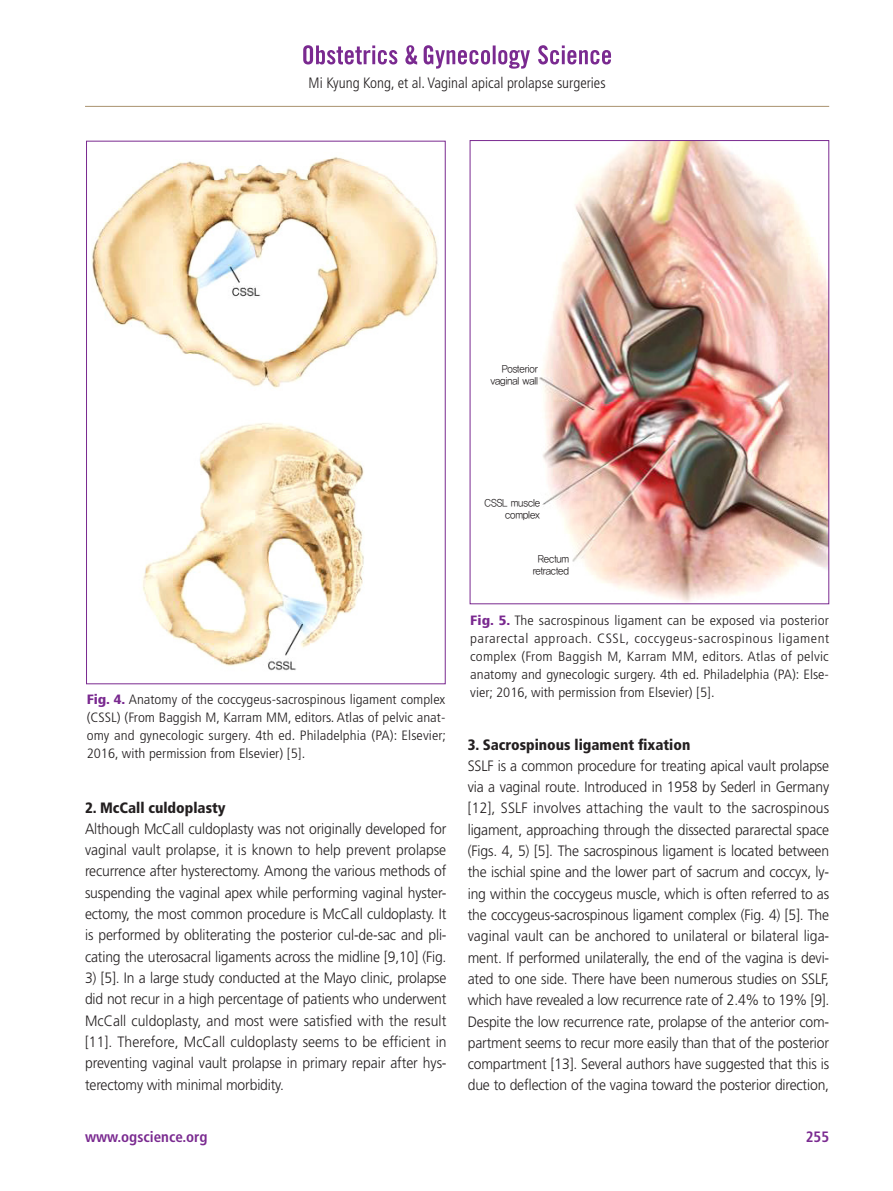
<style>
.page{position:relative;width:893px;height:1191px;background:#fff}
.page>*{position:absolute;margin:0;border:0;box-sizing:border-box;transform-origin:0 0}
.제목밑_본문{font:300 15px/21.3px "Frutiger LT Std";letter-spacing:-.01em;color:#231f20;text-align:justify;scale:.93 1}
._1{font:900 condensed 15px "Frutiger LT Std";color:#231f20}
.t1{font:300 condensed 15px "Frutiger LT Std";color:#231f20}
.t2{font:700 condensed 15px "Frutiger LT Std";color:#7a2a90}
.그림타이틀{font:300 condensed 13.5px/18px "Frutiger LT Std";color:#231f20;text-align:justify;scale:1.1 1}
.표내용{font:10.5px "YDIYGO320";letter-spacing:-.015em;color:#231f20;scale:.93 1}
.s1{font-weight:900;color:#7a2a90}
</style>
<div class="page">
<hr style="left:85px;top:106px;width:744px;height:1px;background:#af9877">
<svg style="left:538px;top:45px;width:73px;height:19px"></svg>
<svg style="left:424px;top:45px;width:106px;height:24px"></svg>
<svg style="left:303px;top:45px;width:114px;height:19px"></svg>
<img style="left:91px;top:157px;width:347px;height:514px">
<img style="left:539px;top:142px;width:288px;height:460px">
<p class="t1" style="left:309px;top:74px;width:299px">Mi Kyung Kong, et al. Vaginal apical prolapse surgeries</p>
<p class="표내용" style="left:502px;top:363px;width:40px">Posterior</p>
<p class="표내용" style="left:490px;top:375px;width:53px">vaginal wall</p>
<p class="그림타이틀" style="left:87px;top:690px;width:328px"><span class="s1">Fig. 4.</span> Anatomy of the coccygeus-sacrospinous ligament complex (CSSL) (From Baggish M, Karram MM, editors. Atlas of pelvic anat&shy;omy and gynecologic surgery. 4th ed. Philadelphia (PA): Elsevier; 2016, with permission from Elsevier) [5].</p>
<p class="_1" style="left:85px;top:798px;width:142px">2. McCall culdoplasty</p>
<p class="제목밑_본문" style="left:85px;top:818px;width:390px">Although McCall culdoplasty was not originally developed for vaginal vault prolapse, it is known to help prevent prolapse recurrence after hysterectomy. Among the various methods of suspending the vaginal apex while performing vaginal hyster&shy;ectomy, the most common procedure is McCall culdoplasty. It is performed by obliterating the posterior cul-de-sac and pli&shy;cating the uterosacral ligaments across the midline [9,10] (Fig.</p>
<p class="제목밑_본문" style="left:85px;top:967px;width:390px">3) [5]. In a large study conducted at the Mayo clinic, prolapse did not recur in a high percentage of patients who underwent McCall culdoplasty, and most were satisfied with the result [11]. Therefore, McCall culdoplasty seems to be efficient in preventing vaginal vault prolapse in primary repair after hys&shy;terectomy with minimal morbidity.</p>
<p class="표내용" style="left:485px;top:497px;width:61px">CSSL muscle</p>
<p class="표내용" style="left:505px;top:509px;width:39px">complex</p>
<p class="표내용" style="left:538px;top:553px;width:35px">Rectum</p>
<p class="표내용" style="left:533px;top:565px;width:41px">retracted</p>
<p class="그림타이틀" style="left:470px;top:611px;width:328px"><span class="s1">Fig. 5.</span> The sacrospinous ligament can be exposed via posterior pararectal approach. CSSL, coccygeus-sacrospinous ligament complex (From Baggish M, Karram MM, editors. Atlas of pelvic anatomy and gynecologic surgery. 4th ed. Philadelphia (PA): Else&shy;vier; 2016, with permission from Elsevier) [5].</p>
<p class="_1" style="left:468px;top:735px;width:224px">3. Sacrospinous ligament fixation</p>
<p class="제목밑_본문" style="left:468px;top:755px;width:390px">SSLF is a common procedure for treating apical vault prolapse via a vaginal route. Introduced in 1958 by Sederl in Germany [12], SSLF involves attaching the vault to the sacrospinous ligament, approaching through the dissected pararectal space (Figs. 4, 5) [5]. The sacrospinous ligament is located between the ischial spine and the lower part of sacrum and coccyx, ly&shy;ing within the coccygeus muscle, which is often referred to as the coccygeus-sacrospinous ligament complex (Fig. 4) [5]. The vaginal vault can be anchored to unilateral or bilateral liga&shy;ment. If performed unilaterally, the end of the vagina is devi&shy;ated to one side. There have been numerous studies on SSLF, which have revealed a low recurrence rate of 2.4% to 19% [9].<br>Despite the low recurrence rate, prolapse of the anterior com&shy;partment seems to recur more easily than that of the posterior compartment [13]. Several authors have suggested that this is due to deflection of the vagina toward the posterior direction,</p>
<p class="t2" style="left:85px;top:1128px;width:124px">www.ogscience.org</p>
<p class="t2" style="left:806px;top:1128px;width:25px">255</p>
</div>
